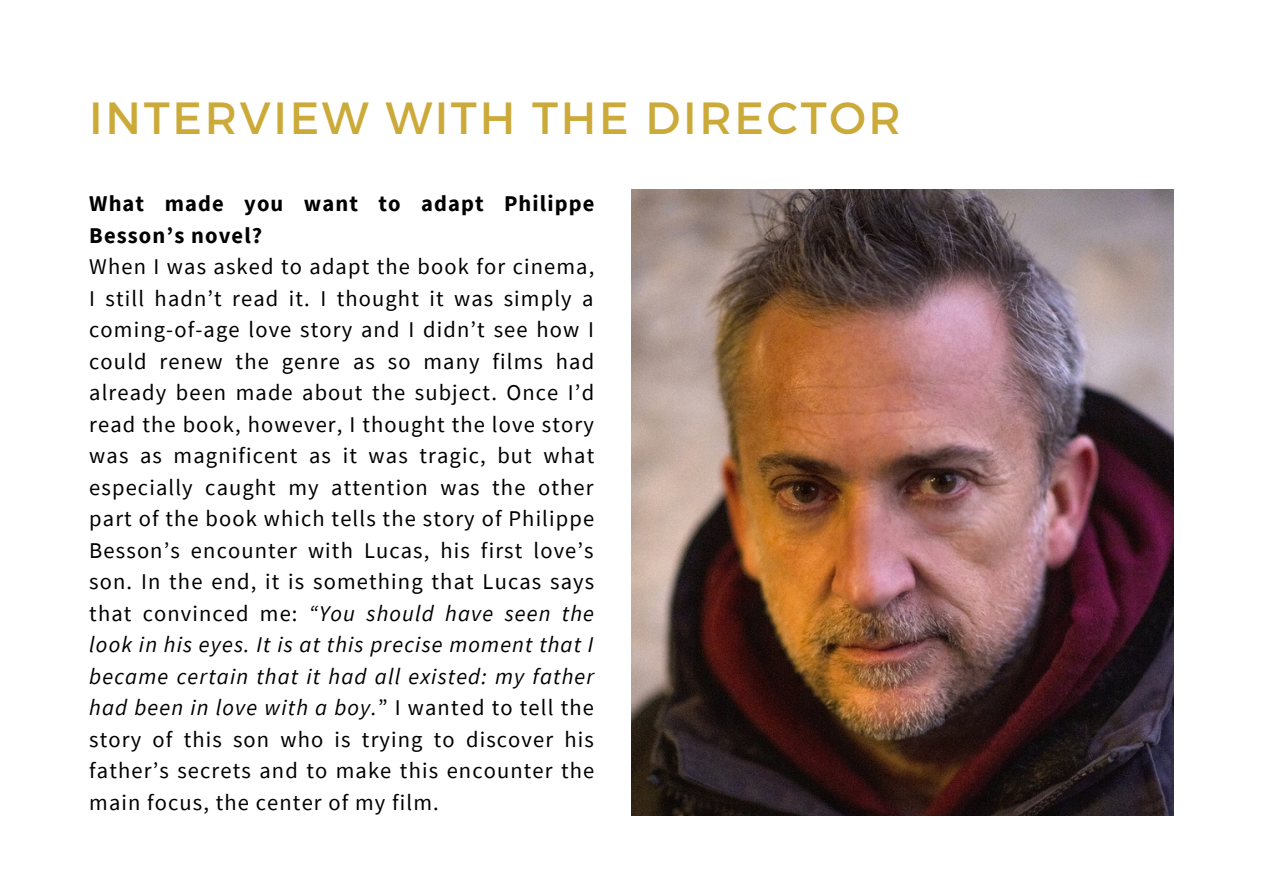
<style>
.page{position:relative;width:1263px;height:894px;background:#fff}
.page>*{position:absolute;margin:0;border:0;box-sizing:border-box;transform-origin:0 0}
.t1{font:45px "Montserrat";letter-spacing:.06em;color:#cbaa39}
.t2{font:22.5px/31.5px "Source Sans Pro";letter-spacing:.05em;color:#000;text-align:justify}
.t3{font:700 22.5px/31.5px "Source Sans Pro";letter-spacing:.05em;color:#000}
.s1{font-style:italic}
.s2{color:#fff}
</style>
<div class="page">
<img style="left:631px;top:190px;width:542px;height:625px">
<h1 class="t1" style="left:89px;top:89px;width:813px">INTERVIEW WITH THE DIRECTOR</h1>
<p class="t3" style="left:89px;top:187px;width:507px">What made you want to adapt Philippe<br>Besson’s novel?</p>
<p class="t2" style="left:89px;top:250px;width:507px">When I was asked to adapt the book for cinema, I still hadn’t read it. I thought it was simply a coming-of-age love story and I didn’t see how I could renew the genre as so many films had already been made about the subject. Once I’d read the book, however, I thought the love story was as magnificent as it was tragic, but what especially caught my attention was the other part of the book which tells the story of Philippe Besson’s encounter with Lucas, his first love’s son. In the end, it is something that Lucas says that convinced me: <span class="s1">“You should have seen the look in his eyes. It is at this precise moment that I became certain that it had all existed: my father had been in love with a boy.</span>” I wanted to tell the story of this son who is trying to discover his father’s secrets and to make this encounter the main focus, the center of my film. <span class="s2">the</span></p>
</div>
